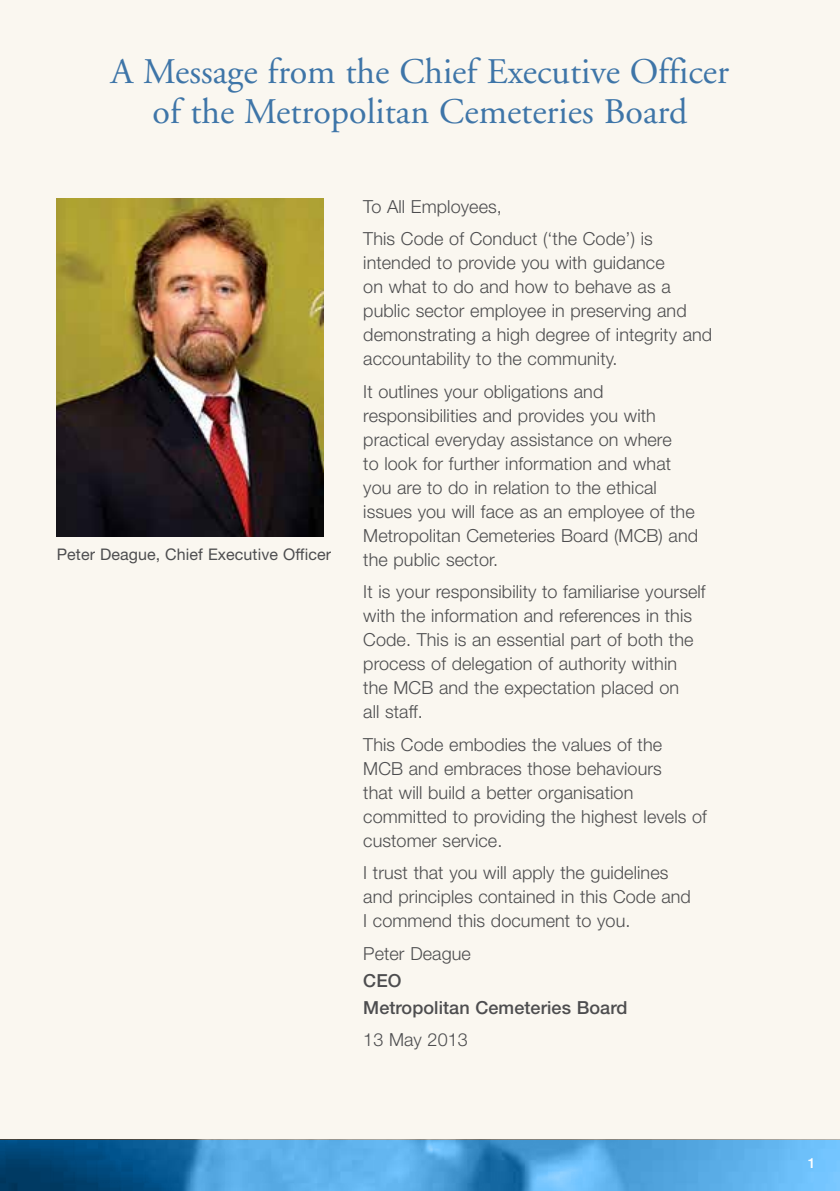
<style>
.page{position:relative;width:840px;height:1191px;background:#fff}
.page>*{position:absolute;margin:0;border:0;box-sizing:border-box;transform-origin:0 0}
.t1{font:36px/40px "Adobe Garamond";color:#3e75a8;text-align:center}
.t2{font:300 18px/24px "Helvetica Neue";letter-spacing:.005em;color:#4d4d4f}
.t3{font:500 18px/26.8px "Helvetica Neue";letter-spacing:.005em;color:#4d4d4f}
.t4{font:16px "Helvetica Neue";letter-spacing:.005em;color:#4d4d4f}
.t5{font:500 14px "Helvetica Neue";color:#fff}
</style>
<div class="page">
<div style="left:0;top:0;width:839px;height:1191px;background:#faf7f0"></div>
<img style="left:0;top:1140px;width:839px;height:51px">
<img style="left:57px;top:198px;width:266px;height:338px">
<h1 class="t1" style="left:111px;top:53px;width:619px">A Message from the Chief Executive Officer of the Metropolitan Cemeteries Board</h1>
<p class="t4" style="left:57px;top:545px;width:276px">Peter Deague, Chief Executive Officer</p>
<p class="t2" style="left:363px;top:190px;width:291px;line-height:32.6px">To All Employees,<br>This Code of Conduct (‘the Code’) is</p>
<p class="t2" style="left:363px;top:250px;width:350px">intended to provide you with guidance<br>on what to do and how to behave as a public sector employee in preserving and demonstrating a high degree of integrity and accountability to the community.</p>
<p class="t2" style="left:363px;top:379px;width:336px">It outlines your obligations and responsibilities and provides you with practical everyday assistance on where<br>to look for further information and what you are to do in relation to the ethical issues you will face as an employee of the Metropolitan Cemeteries Board (MCB) and the public sector.</p>
<p class="t2" style="left:363px;top:579px;width:344px">It is your responsibility to familiarise yourself with the information and references in this Code. This is an essential part of both the process of delegation of authority within the MCB and the expectation placed on<br>all staff.</p>
<p class="t2" style="left:363px;top:732px;width:345px">This Code embodies the values of the<br>MCB and embraces those behaviours<br>that will build a better organisation committed to providing the highest levels of customer service.</p>
<p class="t2" style="left:363px;top:860px;width:329px">I trust that you will apply the guidelines and principles contained in this Code and<br>I commend this document to you.</p>
<p class="t2" style="left:363px;top:941px;width:109px">Peter Deague</p>
<p class="t3" style="left:363px;top:966px;width:265px">CEO<br>Metropolitan Cemeteries Board</p>
<p class="t2" style="left:363px;top:1027px;width:106px">13 May 2013</p>
<p class="t5" style="left:807px;top:1154px;width:9px">1</p>
</div>
